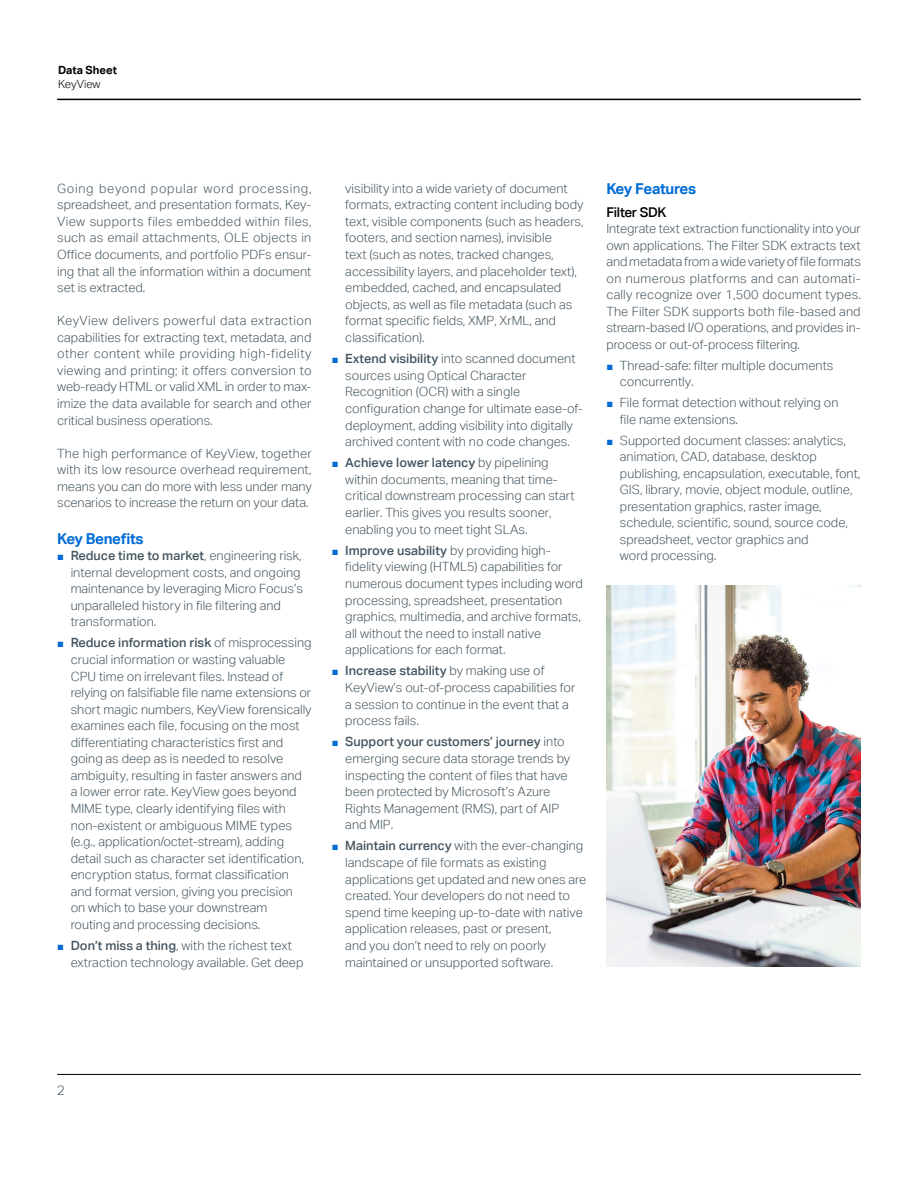
<style>
.page{position:relative;width:918px;height:1188px;background:#fff}
.page>*{position:absolute;margin:0;border:0;box-sizing:border-box;transform-origin:0 0}
.subhead_10_13-blue{font:700 15px "Aktiv Grotesk";letter-spacing:-.02em;color:#006bd6}
.subhead_9_12_first_l{font:500 13.5px "Aktiv Grotesk";letter-spacing:-.02em;color:#000}
.t1{font:300 13.5px "Aktiv Grotesk";color:#455560}
.body_8_5_11-grey{font:300 12.75px/16.5px "Aktiv Grotesk";color:#455560}
.t2{font:700 11.25px "Aktiv Grotesk";color:#000}
.t3{font:300 11.25px "Aktiv Grotesk";color:#000}
.s1{font-family:"Arial";font-weight:400;font-size:11.25px;color:#006bd6}
.s2{font-weight:500}
</style>
<div class="page">
<hr style="left:57px;top:1074px;width:804px;height:1px;background:#000">
<hr style="left:57px;top:99px;width:804px;height:1px;background:#000">
<img style="left:606px;top:585px;width:255px;height:382px">
<p class="t2" style="left:58px;top:63px;width:60px">Data Sheet</p>
<p class="t3" style="left:58px;top:78px;width:44px">KeyView</p>
<p class="body_8_5_11-grey" style="left:57px;top:180px;width:256px;text-align:justify">Going beyond popular word processing, spreadsheet, and presentation formats, Key-View supports files embedded within files, such as email attachments, OLE objects in Office documents, and portfolio PDFs ensur&shy;ing that all the information within a document set is extracted.</p>
<p class="body_8_5_11-grey" style="left:57px;top:312px;width:256px;text-align:justify">KeyView delivers powerful data extraction capabilities for extracting text, metadata, and other content while providing high-fidelity viewing and printing; it offers conversion to web-ready HTML or valid XML in order to max&shy;imize the data available for search and other critical business operations.</p>
<p class="body_8_5_11-grey" style="left:57px;top:445px;width:256px;text-align:justify">The high performance of KeyView, together with its low resource overhead requirement, means you can do more with less under many scenarios to increase the return on your data.</p>
<p class="subhead_10_13-blue" style="left:57px;top:529px;width:88px">Key Benefits</p>
<p class="body_8_5_11-grey" style="left:71px;top:547px;width:234px;text-indent:-14px"><span class="s1">■</span> <span class="s2">Reduce time to market</span>, engineering risk, internal development costs, and ongoing maintenance by leveraging Micro Focus’s unparalleled history in file filtering and transformation.</p>
<p class="body_8_5_11-grey" style="left:71px;top:635px;width:242px;text-indent:-14px"><span class="s1">■</span> <span class="s2">Reduce information risk</span> of misprocessing crucial information or wasting valuable CPU time on irrelevant files. Instead of relying on falsifiable file name extensions or short magic numbers, KeyView forensically examines each file, focusing on the most differentiating characteristics first and going as deep as is needed to resolve ambiguity, resulting in faster answers and a lower error rate. KeyView goes beyond MIME type, clearly identifying files with non-existent or ambiguous MIME types (e.g., application/octet-stream), adding detail such as character set identification, encryption status, format classification and format version, giving you precision<br>on which to base your downstream<br>routing and processing decisions.</p>
<p class="body_8_5_11-grey" style="left:71px;top:937px;width:234px;text-indent:-14px"><span class="s1">■</span> <span class="s2">Don’t miss a thing</span>, with the richest text extraction technology available. Get deep</p>
<p class="body_8_5_11-grey" style="left:345px;top:180px;width:240px">visibility into a wide variety of document formats, extracting content including body text, visible components (such as headers, footers, and section names), invisible<br>text (such as notes, tracked changes, accessibility layers, and placeholder text), embedded, cached, and encapsulated objects, as well as file metadata (such as format specific fields, XMP, XrML, and classification).</p>
<p class="body_8_5_11-grey" style="left:345px;top:350px;width:239px;text-indent:-14px"><span class="s1">■</span> <span class="s2">Extend visibility</span> into scanned document sources using Optical Character Recognition (OCR) with a single configuration change for ultimate ease-of&shy;deployment, adding visibility into digitally archived content with no code changes.</p>
<p class="body_8_5_11-grey" style="left:345px;top:454px;width:231px;text-indent:-14px"><span class="s1">■</span> <span class="s2">Achieve lower latency</span> by pipelining within documents, meaning that time&shy;critical downstream processing can start earlier. This gives you results sooner, enabling you to meet tight SLAs.</p>
<p class="body_8_5_11-grey" style="left:345px;top:542px;width:239px;text-indent:-14px"><span class="s1">■</span> <span class="s2">Improve usability</span> by providing high&shy;fidelity viewing (HTML5) capabilities for numerous document types including word processing, spreadsheet, presentation graphics, multimedia, and archive formats, all without the need to install native applications for each format.</p>
<p class="body_8_5_11-grey" style="left:345px;top:663px;width:232px;text-indent:-14px"><span class="s1">■</span> <span class="s2">Increase stability</span> by making use of KeyView’s out-of-process capabilities for a session to continue in the event that a process fails.</p>
<p class="body_8_5_11-grey" style="left:345px;top:734px;width:227px;text-indent:-14px"><span class="s1">■</span> <span class="s2">Support your customers’ journey</span> into emerging secure data storage trends by inspecting the content of files that have been protected by Microsoft’s Azure Rights Management (RMS), part of AIP and MIP.</p>
<p class="body_8_5_11-grey" style="left:345px;top:838px;width:242px;text-indent:-14px"><span class="s1">■</span> <span class="s2">Maintain currency</span> with the ever-changing landscape of file formats as existing applications get updated and new ones are created. Your developers do not need to spend time keeping up-to-date with native application releases, past or present,<br>and you don’t need to rely on poorly maintained or unsupported software.</p>
<p class="subhead_10_13-blue" style="left:606px;top:180px;width:91px">Key Features</p>
<p class="subhead_9_12_first_l" style="left:606px;top:204px;width:62px">Filter SDK</p>
<p class="body_8_5_11-grey" style="left:606px;top:221px;width:256px;text-align:justify">Integrate text extraction functionality into your own applications. The Filter SDK extracts text and metadata from a wide variety of file formats on numerous platforms and can automati&shy;cally recognize over 1,500 document types.<br>The Filter SDK supports both file-based and stream-based I/O operations, and provides in&shy;process or out-of-process filtering.</p>
<p class="body_8_5_11-grey" style="left:620px;top:357px;width:215px;text-indent:-14px"><span class="s1">■</span> Thread-safe: filter multiple documents concurrently.</p>
<p class="body_8_5_11-grey" style="left:620px;top:395px;width:220px;text-indent:-14px"><span class="s1">■</span> File format detection without relying on file name extensions.</p>
<p class="body_8_5_11-grey" style="left:620px;top:432px;width:242px;text-indent:-14px"><span class="s1">■</span> Supported document classes: analytics, animation, CAD, database, desktop publishing, encapsulation, executable, font, GIS, library, movie, object module, outline, presentation graphics, raster image, schedule, scientific, sound, source code, spreadsheet, vector graphics and<br>word processing.</p>
<p class="t1" style="left:57px;top:1082px;width:9px">2</p>
</div>
